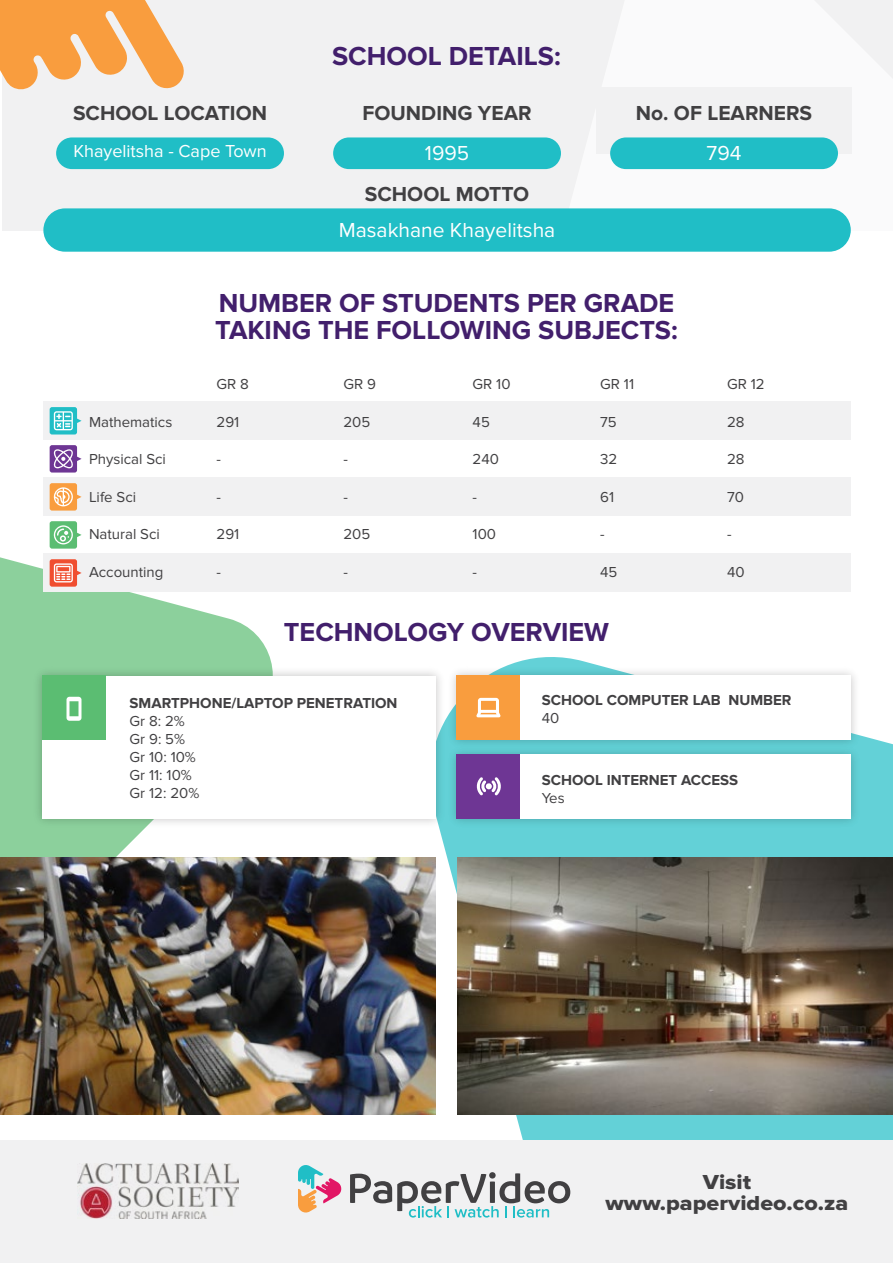
<style>
.page{position:relative;width:893px;height:1263px;background:#fff}
.page>*{position:absolute;margin:0;border:0;box-sizing:border-box;transform-origin:0 0}
.t1{font:700 27px/27px "Proxima Nova";color:#421f6c}
.t2{font:700 21px "Proxima Nova";color:#414042}
.t3{font:21px "Proxima Nova";color:#fff}
.t4{font:21px/21px "Proxima Nova Extrabld";color:#414042;text-align:center;scale:1.11 1}
.t5{font:18px "Proxima Nova";color:#fff}
.t6{font:15px/18px "Proxima Nova";color:#414042}
.t7{font:700 15px "Proxima Nova";color:#414042}
</style>
<div class="page">
<div style="left:2px;top:0;width:891px;height:230px;background:#f1f1f2"></div>
<svg style="left:430px;top:657px;width:463px;height:484px;fill:#63d1d7"></svg>
<svg style="left:0;top:557px;width:273px;height:301px;fill:#8cd09c"></svg>
<div style="left:0;top:1141px;width:893px;height:122px;background:#f1f1f2"></div>
<svg style="left:298px;top:1165px;width:44px;height:48px"></svg>
<svg style="left:350px;top:1172px;width:220px;height:45px"></svg>
<img style="left:77px;top:1163px;width:161px;height:55px">
<svg style="left:0;top:0;width:184px;height:90px"></svg>
<img style="left:0;top:858px;width:436px;height:256px">
<img style="left:457px;top:858px;width:436px;height:256px">
<img style="left:29px;top:663px;width:415px;height:168px">
<div style="left:42px;top:675px;width:394px;height:143px;background:#fff"></div>
<img style="left:444px;top:663px;width:419px;height:78px">
<div style="left:457px;top:675px;width:393px;height:65px;background:#fff"></div>
<div style="left:457px;top:675px;width:63px;height:65px;background:#f99d3e"></div>
<div style="left:42px;top:675px;width:63px;height:65px;background:#5bbd72"></div>
<img style="left:444px;top:741px;width:419px;height:90px">
<div style="left:457px;top:754px;width:393px;height:64px;background:#fff"></div>
<div style="left:457px;top:754px;width:63px;height:64px;background:#6e3694"></div>
<div style="left:56px;top:137px;width:228px;height:32px;background:#20bec6;border-radius:16px"></div>
<div style="left:333px;top:137px;width:228px;height:32px;background:#20bec6;border-radius:16px"></div>
<div style="left:610px;top:137px;width:228px;height:32px;background:#20bec6;border-radius:16px"></div>
<div style="left:43px;top:208px;width:808px;height:44px;background:#20bec6;border-radius:22px"></div>
<div style="left:43px;top:402px;width:808px;height:38px;background:#f1f1f2"></div>
<svg style="left:50px;top:407px;width:32px;height:27px"></svg>
<div style="left:43px;top:478px;width:808px;height:38px;background:#f1f1f2"></div>
<div style="left:43px;top:554px;width:808px;height:38px;background:#f1f1f2"></div>
<svg style="left:50px;top:559px;width:32px;height:28px"></svg>
<svg style="left:50px;top:445px;width:32px;height:27px"></svg>
<svg style="left:50px;top:521px;width:32px;height:28px"></svg>
<svg style="left:50px;top:483px;width:32px;height:28px"></svg>
<svg style="left:476px;top:698px;width:24px;height:19px"></svg>
<svg style="left:67px;top:697px;width:15px;height:24px"></svg>
<svg style="left:476px;top:777px;width:25px;height:18px"></svg>
<h2 class="t2" style="left:73px;top:101px;width:195px">SCHOOL LOCATION</h2>
<p class="t5" style="left:73px;top:141px;width:195px">Khayelitsha - Cape Town</p>
<h1 class="t1" style="left:332px;top:43px;width:230px">SCHOOL DETAILS:</h1>
<h2 class="t2" style="left:362px;top:101px;width:171px">FOUNDING YEAR</h2>
<h2 class="t3" style="left:425px;top:141px;width:46px">1995</h2>
<h2 class="t2" style="left:365px;top:182px;width:166px">SCHOOL MOTTO</h2>
<h2 class="t3" style="left:339px;top:218px;width:218px">Masakhane Khayelitsha</h2>
<h2 class="t2" style="left:636px;top:101px;width:178px">No. OF LEARNERS</h2>
<h2 class="t3" style="left:707px;top:141px;width:36px">794</h2>
<h1 class="t1" style="left:215px;top:290px;width:464px">NUMBER OF STUDENTS PER GRADE<br>TAKING THE FOLLOWING SUBJECTS:</h1>
<p class="t6" style="left:217px;top:376px;width:34px">GR 8</p>
<p class="t6" style="left:343px;top:376px;width:34px">GR 9</p>
<p class="t6" style="left:473px;top:376px;width:39px">GR 10</p>
<p class="t6" style="left:600px;top:376px;width:35px">GR 11</p>
<p class="t6" style="left:727px;top:376px;width:39px">GR 12</p>
<p class="t6" style="left:89px;top:413px;width:85px">Mathematics</p>
<p class="t6" style="left:217px;top:413px;width:24px">291</p>
<p class="t6" style="left:343px;top:413px;width:28px">205</p>
<p class="t6" style="left:473px;top:413px;width:19px">45</p>
<p class="t6" style="left:600px;top:413px;width:18px">75</p>
<p class="t6" style="left:727px;top:413px;width:19px">28</p>
<p class="t6" style="left:89px;top:451px;width:78px">Physical Sci</p>
<p class="t6" style="left:217px;top:451px;width:6px">-</p>
<p class="t6" style="left:343px;top:451px;width:6px">-</p>
<p class="t6" style="left:473px;top:451px;width:28px">240</p>
<p class="t6" style="left:600px;top:451px;width:19px">32</p>
<p class="t6" style="left:727px;top:451px;width:19px">28</p>
<p class="t6" style="left:89px;top:488px;width:49px">Life Sci</p>
<p class="t6" style="left:217px;top:488px;width:6px">-</p>
<p class="t6" style="left:343px;top:488px;width:6px">-</p>
<p class="t6" style="left:473px;top:488px;width:6px">-</p>
<p class="t6" style="left:600px;top:488px;width:15px">61</p>
<p class="t6" style="left:727px;top:488px;width:18px">70</p>
<p class="t6" style="left:89px;top:526px;width:72px">Natural Sci</p>
<p class="t6" style="left:217px;top:526px;width:24px">291</p>
<p class="t6" style="left:343px;top:526px;width:28px">205</p>
<p class="t6" style="left:473px;top:526px;width:25px">100</p>
<p class="t6" style="left:600px;top:526px;width:6px">-</p>
<p class="t6" style="left:727px;top:526px;width:6px">-</p>
<p class="t6" style="left:89px;top:563px;width:76px">Accounting</p>
<p class="t6" style="left:217px;top:563px;width:6px">-</p>
<p class="t6" style="left:343px;top:563px;width:6px">-</p>
<p class="t6" style="left:473px;top:563px;width:6px">-</p>
<p class="t6" style="left:600px;top:563px;width:19px">45</p>
<p class="t6" style="left:727px;top:563px;width:19px">40</p>
<h1 class="t1" style="left:284px;top:619px;width:327px">TECHNOLOGY OVERVIEW</h1>
<p class="t7" style="left:130px;top:694px;width:269px">SMARTPHONE/LAPTOP PENETRATION</p>
<p class="t6" style="left:130px;top:712px;width:71px">Gr 8: 2%<br>Gr 9: 5%<br>Gr 10: 10%<br>Gr 11: 10%<br>Gr 12: 20%</p>
<p class="t7" style="left:542px;top:691px;width:251px">SCHOOL COMPUTER LAB NUMBER</p>
<p class="t6" style="left:542px;top:709px;width:19px">40</p>
<p class="t7" style="left:542px;top:771px;width:198px">SCHOOL INTERNET ACCESS</p>
<p class="t6" style="left:542px;top:789px;width:24px">Yes</p>
<h2 class="t4" style="left:606px;top:1172px;width:220px">Visit www.papervideo.co.za</h2>
</div>
